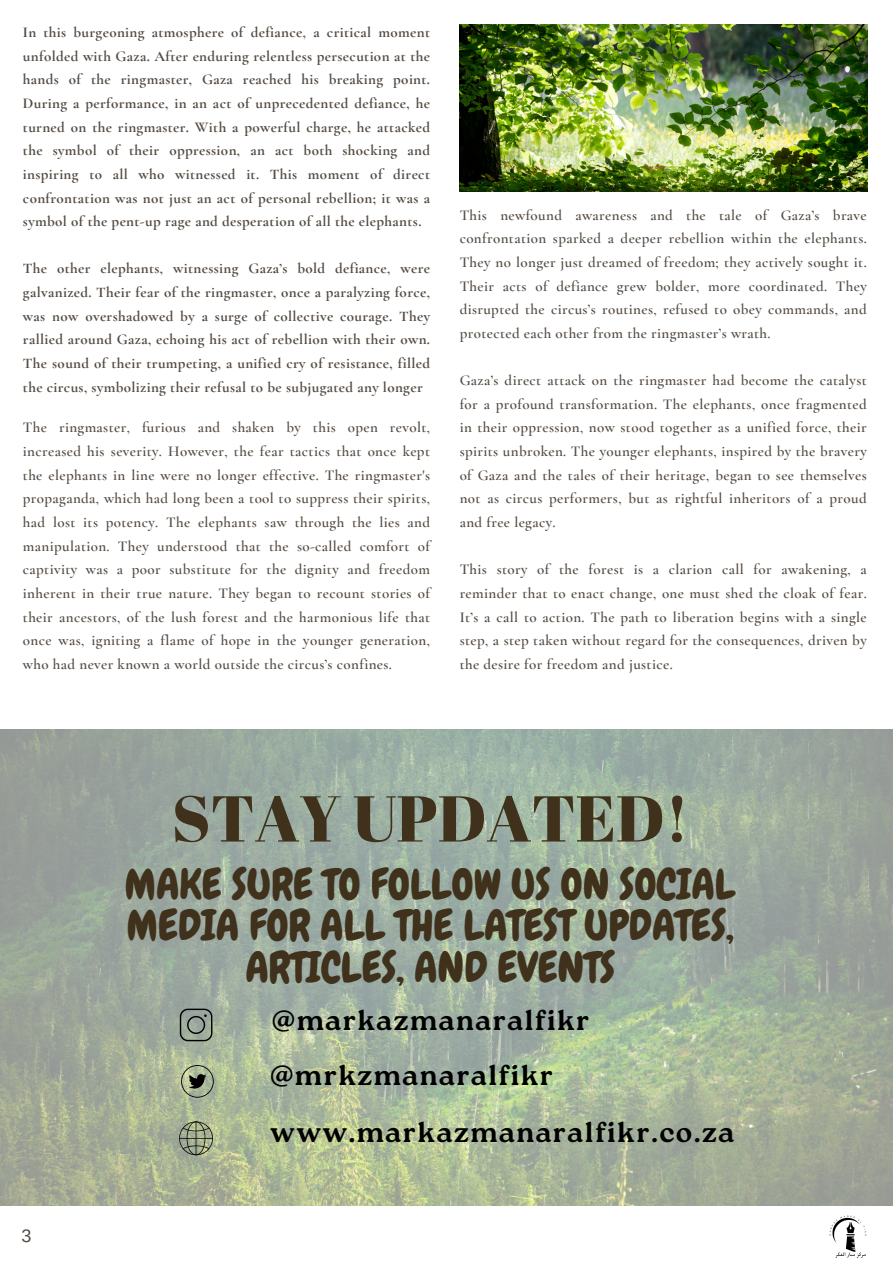
<style>
.page{position:relative;width:893px;height:1264px;background:#fff}
.page>*{position:absolute;margin:0;border:0;box-sizing:border-box;transform-origin:0 0}
.t1{font:64.65px "Abril Fatface";color:#3f311b}
.t2{font:42.3px/41.5px "Chewy";color:#3f311b;text-align:center}
.t3{font:700 28.65px "Roca Two";letter-spacing:.045em;color:#000}
.t4{font:18px "Arimo";color:#544b43}
.t5{font:600 15px/23.7px "Cormorant Garamond";letter-spacing:.025em;color:#544b43;text-align:justify}
.t6{font:700 15px/23.7px "Cormorant Garamond";letter-spacing:.025em;color:#544b43;text-align:justify}
</style>
<div class="page">
<img style="left:829px;top:1215px;width:38px;height:43px">
<img style="left:0;top:729px;width:892px;height:476px">
<img style="left:459px;top:24px;width:408px;height:167px">
<svg style="left:180px;top:1008px;width:32px;height:33px"></svg>
<svg style="left:181px;top:1065px;width:33px;height:32px"></svg>
<svg style="left:179px;top:1121px;width:34px;height:34px"></svg>
<p class="t6" style="left:23px;top:20px;width:408px">In this burgeoning atmosphere of defiance, a critical moment unfolded with Gaza. After enduring relentless persecution at the hands of the ringmaster, Gaza reached his breaking point.<br>During a performance, in an act of unprecedented defiance, he turned on the ringmaster. With a powerful charge, he attacked the symbol of their oppression, an act both shocking and inspiring to all who witnessed it. This moment of direct confrontation was not just an act of personal rebellion; it was a symbol of the pent-up rage and desperation of all the elephants.</p>
<p class="t6" style="left:23px;top:257px;width:408px">The other elephants, witnessing Gaza’s bold defiance, were galvanized. Their fear of the ringmaster, once a paralyzing force, was now overshadowed by a surge of collective courage. They rallied around Gaza, echoing his act of rebellion with their own.<br>The sound of their trumpeting, a unified cry of resistance, filled the circus, symbolizing their refusal to be subjugated any longer</p>
<p class="t5" style="left:23px;top:416px;width:408px">The ringmaster, furious and shaken by this open revolt, increased his severity. However, the fear tactics that once kept the elephants in line were no longer effective. The ringmaster's propaganda, which had long been a tool to suppress their spirits, had lost its potency. The elephants saw through the lies and manipulation. They understood that the so-called comfort of captivity was a poor substitute for the dignity and freedom inherent in their true nature. They began to recount stories of their ancestors, of the lush forest and the harmonious life that once was, igniting a flame of hope in the younger generation, who had never known a world outside the circus’s confines.</p>
<p class="t5" style="left:459px;top:203px;width:408px">This newfound awareness and the tale of Gaza’s brave confrontation sparked a deeper rebellion within the elephants.<br>They no longer just dreamed of freedom; they actively sought it.<br>Their acts of defiance grew bolder, more coordinated. They disrupted the circus’s routines, refused to obey commands, and protected each other from the ringmaster’s wrath.</p>
<p class="t5" style="left:459px;top:368px;width:408px">Gaza’s direct attack on the ringmaster had become the catalyst for a profound transformation. The elephants, once fragmented in their oppression, now stood together as a unified force, their spirits unbroken. The younger elephants, inspired by the bravery of Gaza and the tales of their heritage, began to see themselves not as circus performers, but as rightful inheritors of a proud and free legacy.</p>
<p class="t5" style="left:459px;top:557px;width:408px">This story of the forest is a clarion call for awakening, a reminder that to enact change, one must shed the cloak of fear.<br>It’s a call to action. The path to liberation begins with a single step, a step taken without regard for the consequences, driven by the desire for freedom and justice.</p>
<p class="t1" style="left:172px;top:773px;width:519px">STAY UPDATED!</p>
<p class="t2" style="left:125px;top:863px;width:612px">MAKE SURE TO FOLLOW US ON SOCIAL<br>MEDIA FOR ALL THE LATEST UPDATES,<br>ARTICLES, AND EVENTS</p>
<p class="t3" style="left:271px;top:1002px;width:319px">@markazmanaralfikr</p>
<p class="t3" style="left:270px;top:1058px;width:285px">@mrkzmanaralfikr</p>
<p class="t4" style="left:21px;top:1225px;width:12px">3</p>
<p class="t3" style="left:270px;top:1115px;width:465px">www.markazmanaralfikr.co.za</p>
</div>
